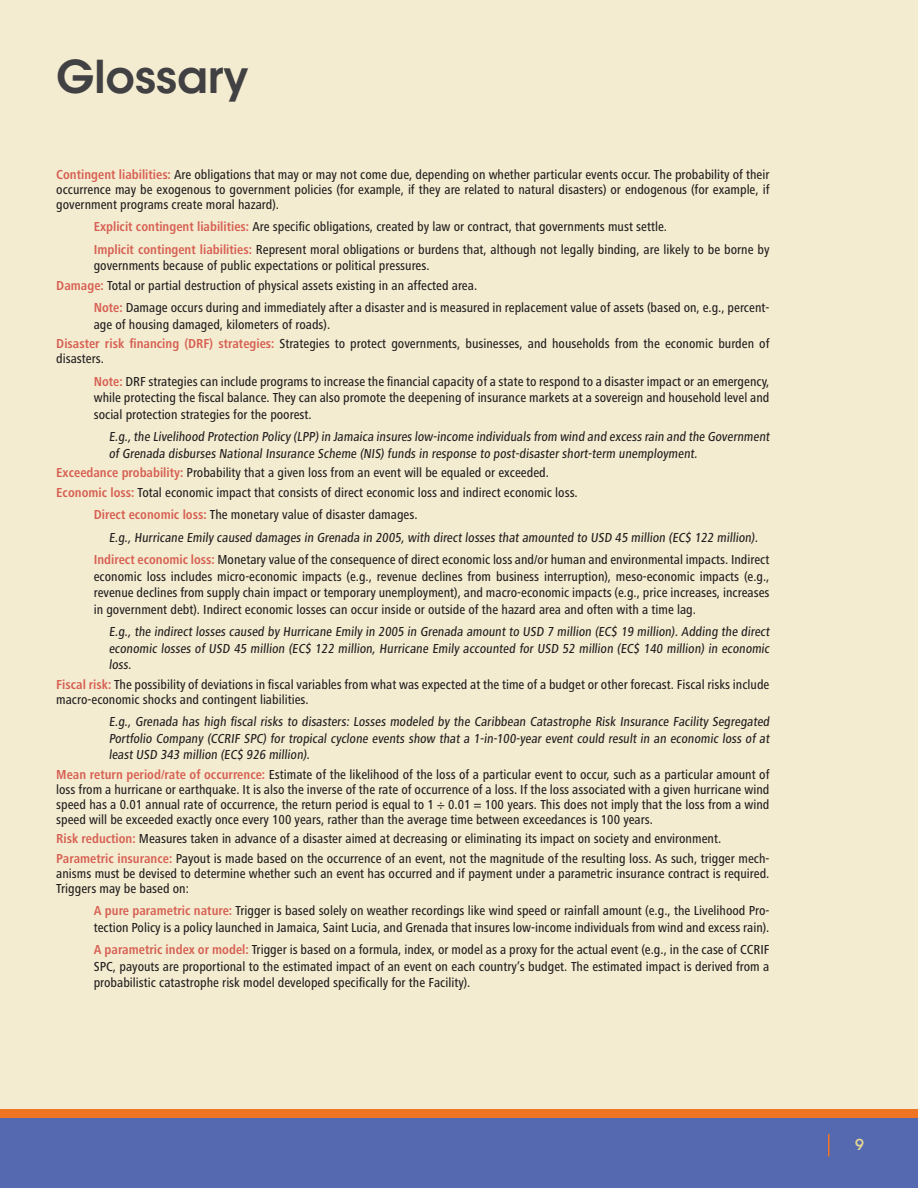
<style>
.page{position:relative;width:918px;height:1188px;background:#fff}
.page>*{position:absolute;margin:0;border:0;box-sizing:border-box;transform-origin:0 0}
.t1{font:600 45px "ITC Avant Garde Std";letter-spacing:-.01em;color:#414042}
.t2{font:500 15px "ITC Avant Garde Std";color:#e7d893}
.t3{font:500 condensed 13.5px/16.5px "Frutiger Next LT";color:#231f20}
.s1{font-weight:700;color:#d66053}
</style>
<div class="page">
<div style="left:1px;top:1118px;width:917px;height:70px;background:#5569b1"></div>
<div style="left:1px;top:1108px;width:917px;height:10px;background:#f07522"></div>
<div style="left:1px;top:0;width:917px;height:1108px;background:#f4ecd0"></div>
<hr style="left:828px;top:1134px;width:2px;height:23px;background:#f07522">
<h1 class="t1" style="left:56px;top:48px;width:194px">Glossary</h1>
<p class="t3" style="left:56px;top:167px;width:715px;line-height:15px;text-align:justify"><span class="s1">Contingent liabilities:</span> Are obligations that may or may not come due, depending on whether particular events occur. The probability of their occurrence may be exogenous to government policies (for example, if they are related to natural disasters) or endogenous (for example, if government programs create moral hazard).</p>
<p class="t3" style="left:94px;top:216px;width:677px;line-height:22.5px"><span class="s1">Explicit contingent liabilities:</span> Are specific obligations, created by law or contract, that governments must settle.<br><span class="s1">Implicit contingent liabilities:</span> Represent moral obligations or burdens that, although not legally binding, are likely to be borne by</p>
<p class="t3" style="left:56px;top:256px;width:422px;line-height:19.5px;text-indent:38px">governments because of public expectations or political pressures.<br><span class="s1">Damage:</span> Total or partial destruction of physical assets existing in an affected area.</p>
<p class="t3" style="left:94px;top:300px;width:677px"><span class="s1">Note:</span> Damage occurs during and immediately after a disaster and is measured in replacement value of assets (based on, e.g., percent&shy;age of housing damaged, kilometers of roads).</p>
<p class="t3" style="left:56px;top:336px;width:715px;line-height:15px"><span class="s1">Disaster risk financing (DRF) strategies:</span> Strategies to protect governments, businesses, and households from the economic burden of disasters.</p>
<p class="t3" style="left:94px;top:373px;width:677px;text-align:justify"><span class="s1">Note:</span> DRF strategies can include programs to increase the financial capacity of a state to respond to a disaster impact or an emergency, while protecting the fiscal balance. They can also promote the deepening of insurance markets at a sovereign and household level and social protection strategies for the poorest.</p>
<p class="t3" style="left:109px;top:429px;width:664px">E.g., the Livelihood Protection Policy (LPP) in Jamaica insures low-income individuals from wind and excess rain and the Government of Grenada disburses National Insurance Scheme (NIS) funds in response to post-disaster short-term unemployment.</p>
<p class="t3" style="left:56px;top:463px;width:523px;line-height:19.5px"><span class="s1">Exceedance probability:</span> Probability that a given loss from an event will be equaled or exceeded.<br><span class="s1">Economic loss:</span> Total economic impact that consists of direct economic loss and indirect economic loss.</p>
<p class="t3" style="left:94px;top:507px;width:325px"><span class="s1">Direct economic loss:</span> The monetary value of disaster damages.</p>
<p class="t3" style="left:109px;top:529px;width:653px">E.g., Hurricane Emily caused damages in Grenada in 2005, with direct losses that amounted to USD 45 million (EC$ 122 million).</p>
<p class="t3" style="left:94px;top:552px;width:677px"><span class="s1">Indirect economic loss:</span> Monetary value of the consequence of direct economic loss and/or human and environmental impacts. Indirect</p>
<p class="t3" style="left:94px;top:568px;width:677px;text-align:justify">economic loss includes micro-economic impacts (e.g., revenue declines from business interruption), meso-economic impacts (e.g., revenue declines from supply chain impact or temporary unemployment), and macro-economic impacts (e.g., price increases, increases in government debt). Indirect economic losses can occur inside or outside of the hazard area and often with a time lag.</p>
<p class="t3" style="left:109px;top:624px;width:664px;text-align:justify">E.g., the indirect losses caused by Hurricane Emily in 2005 in Grenada amount to USD 7 million (EC$ 19 million). Adding the direct economic losses of USD 45 million (EC$ 122 million, Hurricane Emily accounted for USD 52 million (EC$ 140 million) in economic loss.</p>
<p class="t3" style="left:56px;top:677px;width:715px;line-height:15px"><span class="s1">Fiscal risk:</span> The possibility of deviations in fiscal variables from what was expected at the time of a budget or other forecast. Fiscal risks include macro-economic shocks and contingent liabilities.</p>
<p class="t3" style="left:109px;top:714px;width:664px;text-align:justify">E.g., Grenada has high fiscal risks to disasters: Losses modeled by the Caribbean Catastrophe Risk Insurance Facility Segregated Portfolio Company (CCRIF SPC) for tropical cyclone events show that a 1-in-100-year event could result in an economic loss of at least USD 343 million (EC$ 926 million).</p>
<p class="t3" style="left:56px;top:767px;width:715px;line-height:15px;text-align:justify"><span class="s1">Mean return period/rate of occurrence:</span> Estimate of the likelihood of the loss of a particular event to occur, such as a particular amount of loss from a hurricane or earthquake. It is also the inverse of the rate of occurrence of a loss. If the loss associated with a given hurricane wind speed has a 0.01 annual rate of occurrence, the return period is equal to 1 ÷ 0.01 = 100 years. This does not imply that the loss from a wind speed will be exceeded exactly once every 100 years, rather than the average time between exceedances is 100 years.</p>
<p class="t3" style="left:56px;top:829px;width:715px;line-height:19.5px"><span class="s1">Risk reduction:</span> Measures taken in advance of a disaster aimed at decreasing or eliminating its impact on society and environment.<br><span class="s1">Parametric insurance:</span> Payout is made based on the occurrence of an event, not the magnitude of the resulting loss. As such, trigger mech-</p>
<p class="t3" style="left:56px;top:866px;width:715px;line-height:15px">anisms must be devised to determine whether such an event has occurred and if payment under a parametric insurance contract is required.<br>Triggers may be based on:</p>
<p class="t3" style="left:94px;top:903px;width:677px"><span class="s1">A pure parametric nature:</span> Trigger is based solely on weather recordings like wind speed or rainfall amount (e.g., the Livelihood Pro&shy;tection Policy is a policy launched in Jamaica, Saint Lucia, and Grenada that insures low-income individuals from wind and excess rain).</p>
<p class="t3" style="left:94px;top:942px;width:677px;text-align:justify"><span class="s1">A parametric index or model:</span> Trigger is based on a formula, index, or model as a proxy for the actual event (e.g., in the case of CCRIF SPC, payouts are proportional to the estimated impact of an event on each country’s budget. The estimated impact is derived from a probabilistic catastrophe risk model developed specifically for the Facility).</p>
<p class="t2" style="left:855px;top:1135px;width:10px">9</p>
</div>
